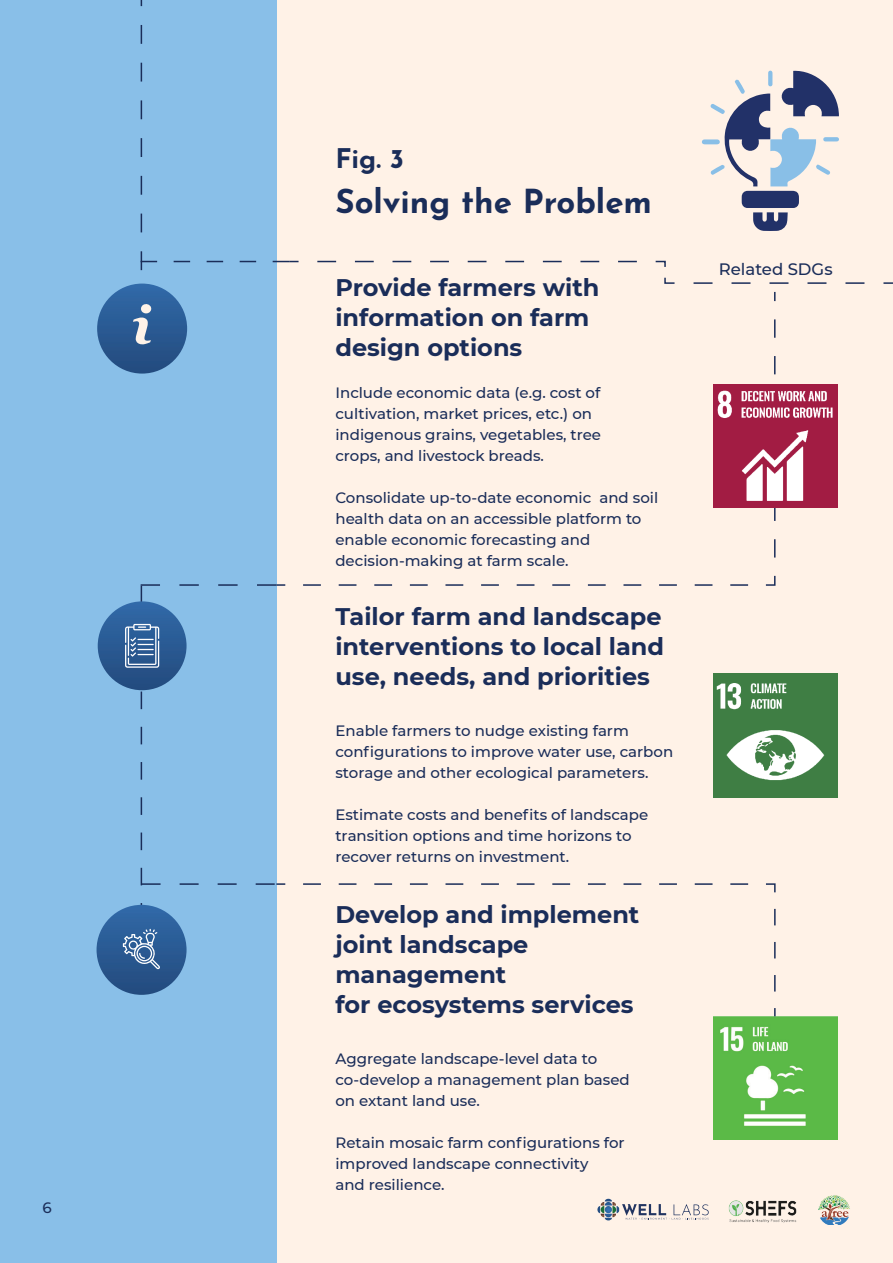
<style>
.page{position:relative;width:893px;height:1263px;background:#fff}
.page>*{position:absolute;margin:0;border:0;box-sizing:border-box;transform-origin:0 0}
.t1{font:700 33px "Josefin Sans";color:#1a2d59}
.t2{font:700 27px "Josefin Sans";color:#1a2d59}
.t3{font:700 24px "Montserrat";color:#1a2d59}
.t4{font:500 16.5px "Montserrat";color:#1a2d59}
.t5{font:500 15px/21px "Montserrat";color:#1a2d59}
</style>
<div class="page">
<div style="left:1px;top:0;width:892px;height:1263px;background:#fff2e7"></div>
<div style="left:0;top:0;width:276px;height:1263px;background:#89bfe8"></div>
<img style="left:714px;top:1016px;width:123px;height:123px">
<svg style="left:276px;top:882px;width:500px;height:136px"></svg>
<img style="left:714px;top:673px;width:123px;height:125px">
<div style="left:97px;top:284px;width:90px;height:90px;background:linear-gradient(to bottom,#2c64a4,#2c5587);border-radius:45px"></div>
<svg style="left:133px;top:0;width:760px;height:567px"></svg>
<div style="left:98px;top:601px;width:89px;height:89px;background:linear-gradient(to bottom,#346cab,#22497d);border-radius:44px"></div>
<svg style="left:125px;top:584px;width:151px;height:330px"></svg>
<div style="left:97px;top:905px;width:90px;height:90px;background:linear-gradient(to bottom,#3169a8,#254d80);border-radius:45px"></div>
<svg style="left:123px;top:929px;width:37px;height:41px"></svg>
<svg style="left:597px;top:1199px;width:112px;height:21px"></svg>
<img style="left:728px;top:1200px;width:69px;height:23px">
<img style="left:818px;top:1195px;width:32px;height:30px">
<p class="t5" style="left:43px;top:1197px;width:11px">6</p>
<p class="t2" style="left:335px;top:138px;width:70px">Fig. 3</p>
<p class="t1" style="left:335px;top:177px;width:318px">Solving the Problem</p>
<p class="t3" style="left:335px;top:271px;width:266px">Provide farmers with</p>
<p class="t3" style="left:335px;top:301px;width:256px">information on farm</p>
<p class="t3" style="left:335px;top:331px;width:188px">design options</p>
<p class="t5" style="left:335px;top:382px;width:266px">Include economic data (e.g. cost of</p>
<p class="t5" style="left:335px;top:403px;width:258px">cultivation, market prices, etc.) on</p>
<p class="t5" style="left:335px;top:424px;width:267px">indigenous grains, vegetables, tree</p>
<p class="t5" style="left:335px;top:445px;width:210px">crops, and livestock breads.</p>
<p class="t5" style="left:335px;top:487px;width:324px">Consolidate up-to-date economic and soil health data on an accessible platform to</p>
<p class="t5" style="left:335px;top:529px;width:256px">enable economic forecasting and</p>
<p class="t5" style="left:335px;top:550px;width:235px">decision-making at farm scale.</p>
<p class="t3" style="left:335px;top:599px;width:328px">Tailor farm and landscape</p>
<p class="t3" style="left:335px;top:629px;width:330px">interventions to local land</p>
<p class="t3" style="left:335px;top:659px;width:316px">use, needs, and priorities</p>
<p class="t5" style="left:335px;top:719px;width:295px">Enable farmers to nudge existing farm</p>
<p class="t5" style="left:335px;top:740px;width:339px">configurations to improve water use, carbon storage and other ecological parameters.</p>
<p class="t5" style="left:335px;top:803px;width:314px">Estimate costs and benefits of landscape transition options and time horizons to</p>
<p class="t5" style="left:335px;top:845px;width:235px">recover returns on investment.</p>
<p class="t3" style="left:335px;top:897px;width:305px">Develop and implement</p>
<p class="t3" style="left:335px;top:927px;width:194px">joint landscape</p>
<p class="t3" style="left:335px;top:957px;width:172px">management</p>
<p class="t3" style="left:335px;top:987px;width:300px">for ecosystems services</p>
<p class="t5" style="left:335px;top:1047px;width:263px">Aggregate landscape-level data to</p>
<p class="t5" style="left:335px;top:1068px;width:296px">co-develop a management plan based</p>
<p class="t5" style="left:335px;top:1089px;width:146px">on extant land use.</p>
<p class="t5" style="left:335px;top:1131px;width:291px">Retain mosaic farm configurations for</p>
<p class="t5" style="left:335px;top:1152px;width:254px">improved landscape connectivity</p>
<p class="t5" style="left:335px;top:1173px;width:111px">and resilience.</p>
<p class="t4" style="left:719px;top:258px;width:115px">Related SDGs</p>
</div>
